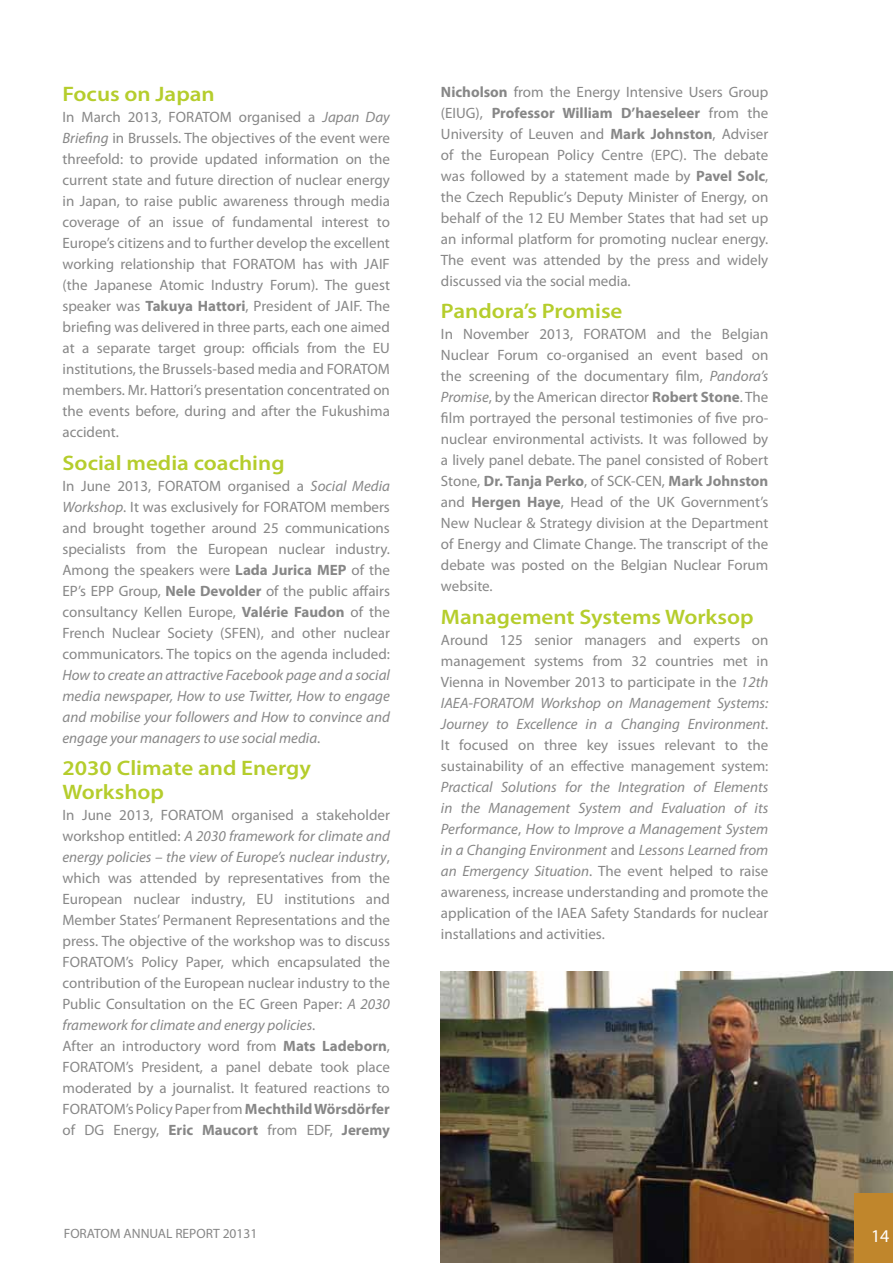
<style>
.page{position:relative;width:893px;height:1263px;background:#fff}
.page>*{position:absolute;margin:0;border:0;box-sizing:border-box;transform-origin:0 0}
.t1{font:600 21px/24px "Myriad Pro";color:#b5cd2c;scale:1.1 1}
.t2{font:18px "Myriad Pro";color:#fff}
.t3{font:15px/21px "Myriad Pro";color:#878787;text-align:justify}
.t4{font:italic 15px/21px "Myriad Pro";color:#878787;text-align:justify}
.t5{font:13.5px "Myriad Pro";color:#878787}
.s1{font-style:italic}
.s2{font-weight:700}
.s3{font-style:normal}
</style>
<div class="page">
<img style="left:440px;top:972px;width:453px;height:291px">
<div style="left:855px;top:1194px;width:38px;height:69px;background:#c0862c"></div>
<h1 class="t1" style="left:63px;top:81px;width:140px">Focus on Japan</h1>
<p class="t3" style="left:63px;top:106px;width:329px">In March 2013, FORATOM organised a <span class="s1">Japan Day Briefing</span> in Brussels. The objectives of the event were threefold: to provide updated information on the current state and future direction of nuclear energy in Japan, to raise public awareness through media coverage of an issue of fundamental interest to Europe’s citizens and to further develop the excellent working relationship that FORATOM has with JAIF (the Japanese Atomic Industry Forum). The guest speaker was <span class="s2">Takuya Hattori</span>, President of JAIF. The briefing was delivered in three parts, each one aimed at a separate target group: officials from the EU institutions, the Brussels-based media and FORATOM members. Mr. Hattori’s presentation concentrated on the events before, during and after the Fukushima accident.</p>
<h1 class="t1" style="left:63px;top:450px;width:203px">Social media coaching</h1>
<p class="t3" style="left:63px;top:475px;width:329px">In June 2013, FORATOM organised a <span class="s1">Social Media Workshop</span>. It was exclusively for FORATOM members and brought together around 25 communications specialists from the European nuclear industry.<br>Among the speakers were <span class="s2">Lada Jurica MEP</span> of the EP’s EPP Group, <span class="s2">Nele Devolder</span> of the public affairs consultancy Kellen Europe, <span class="s2">Valérie Faudon</span> of the French Nuclear Society (SFEN), and other nuclear communicators. The topics on the agenda included:</p>
<p class="t4" style="left:63px;top:664px;width:329px">How to create an attractive Facebook page and a social media newspaper, How to use Twitter, How to engage and mobilise your followers and How to convince and engage your managers to use social media<span class="s3">.</span></p>
<h1 class="t1" style="left:63px;top:755px;width:227px">2030 Climate and Energy<br>Workshop</h1>
<p class="t3" style="left:63px;top:804px;width:329px;text-align:left">In June 2013, FORATOM organised a stakeholder workshop entitled: <span class="s1">A 2030 framework for climate and energy policies – the view of Europe’s nuclear industry</span>, which was attended by representatives from the European nuclear industry, EU institutions and Member States’ Permanent Representations and the press. The objective of the workshop was to discuss FORATOM’s Policy Paper, which encapsulated the contribution of the European nuclear industry to the Public Consultation on the EC Green Paper: <span class="s1">A 2030 framework for climate and energy policies</span>.<br>After an introductory word from <span class="s2">Mats Ladeborn</span>, FORATOM’s President, a panel debate took place moderated by a journalist. It featured reactions to FORATOM’s Policy Paper from <span class="s2">Mechthild Wörsdörfer </span>of DG Energy, <span class="s2">Eric Maucort</span> from EDF, <span class="s2">Jeremy</span></p>
<p class="t3" style="left:441px;top:81px;width:329px"><span class="s2">Nicholson</span> from the Energy Intensive Users Group (EIUG), <span class="s2">Professor William D’haeseleer</span> from the University of Leuven and <span class="s2">Mark Johnston</span>, Adviser of the European Policy Centre (EPC). The debate was followed by a statement made by <span class="s2">Pavel Solc</span>, the Czech Republic’s Deputy Minister of Energy, on behalf of the 12 EU Member States that had set up an informal platform for promoting nuclear energy.<br>The event was attended by the press and widely discussed via the social media.</p>
<h1 class="t1" style="left:441px;top:298px;width:167px">Pandora’s Promise</h1>
<p class="t3" style="left:441px;top:323px;width:329px">In November 2013, FORATOM and the Belgian Nuclear Forum co-organised an event based on the screening of the documentary film, <span class="s1">Pandora’s Promise</span>, by the American director <span class="s2">Robert Stone</span>. The film portrayed the personal testimonies of five pro&shy;nuclear environmental activists. It was followed by a lively panel debate. The panel consisted of Robert Stone, <span class="s2">Dr. Tanja Perko</span>, of SCK-CEN, <span class="s2">Mark Johnston </span>and <span class="s2">Hergen Haye</span>, Head of the UK Government’s New Nuclear &amp; Strategy division at the Department of Energy and Climate Change. The transcript of the debate was posted on the Belgian Nuclear Forum website.</p>
<h1 class="t1" style="left:441px;top:604px;width:286px">Management Systems Worksop</h1>
<p class="t3" style="left:441px;top:629px;width:329px">Around 125 senior managers and experts on management systems from 32 countries met in Vienna in November 2013 to participate in the <span class="s1">12th IAEA-FORATOM Workshop on Management Systems:<br>Journey to Excellence in a Changing Environment</span>.<br>It focused on three key issues relevant to the sustainability of an effective management system:</p>
<p class="t4" style="left:441px;top:776px;width:329px">Practical Solutions for the Integration of Elements in the Management System and Evaluation of its Performance<span class="s3">,</span> How to Improve a Management System in a Changing Environment <span class="s3">and</span> Lessons Learned from an Emergency Situation<span class="s3">. The event helped to raise awareness, increase understanding and promote the application of the IAEA Safety Standards for nuclear installations and activities.</span></p>
<p class="t5" style="left:64px;top:1225px;width:195px">FORATOM ANNUAL REPORT 20131</p>
<p class="t2" style="left:871px;top:1224px;width:20px">14</p>
</div>
